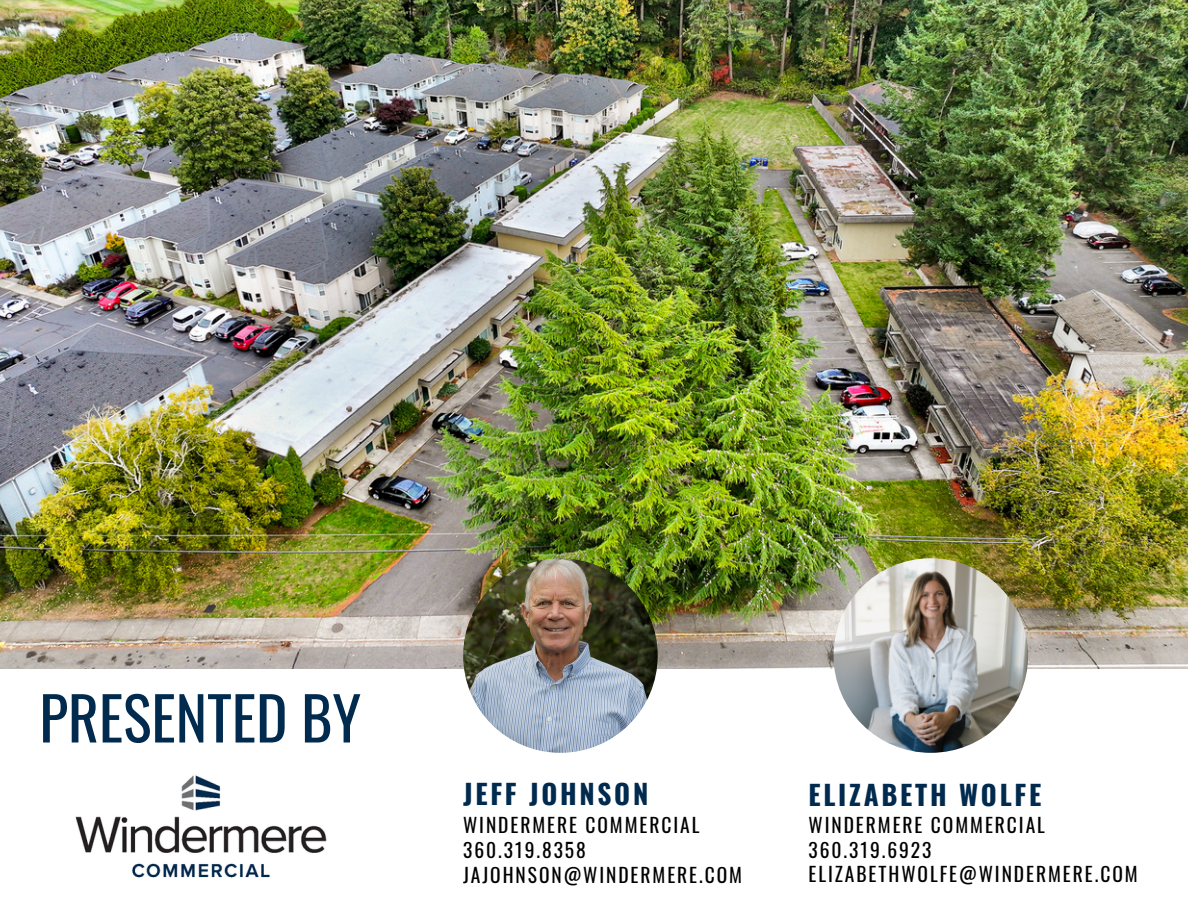
<style>
.page{position:relative;width:1188px;height:918px;background:#fff}
.page>*{position:absolute;margin:0;border:0;box-sizing:border-box;transform-origin:0 0}
.t1{font:59.7px "Oswald";color:#002a4e}
.t2{font:700 27.3px "Oswald";letter-spacing:.1em;color:#002a4e}
.t3{font:19.5px/24.9px "Oswald";letter-spacing:.1em;color:#000}
</style>
<div class="page">
<img style="left:75px;top:775px;width:252px;height:103px">
<img style="left:0;top:0;width:1188px;height:669px">
<img style="left:834px;top:558px;width:194px;height:195px">
<img style="left:463px;top:558px;width:195px;height:195px">
<p class="t1" style="left:39px;top:671px;width:323px">PRESENTED BY</p>
<h2 class="t2" style="left:463px;top:773px;width:187px">JEFF JOHNSON</h2>
<p class="t3" style="left:463px;top:812px;width:280px">WINDERMERE COMMERCIAL<br>360.319.8358<br>JAJOHNSON@WINDERMERE.COM</p>
<p class="t2" style="left:809px;top:773px;width:234px">ELIZABETH WOLFE</p>
<p class="t3" style="left:809px;top:812px;width:238px">WINDERMERE COMMERCIAL</p>
<p class="t3" style="left:809px;top:836px;width:124px">360.319.6923</p>
<p class="t3" style="left:809px;top:861px;width:331px">ELIZABETHWOLFE@WINDERMERE.COM</p>
</div>
